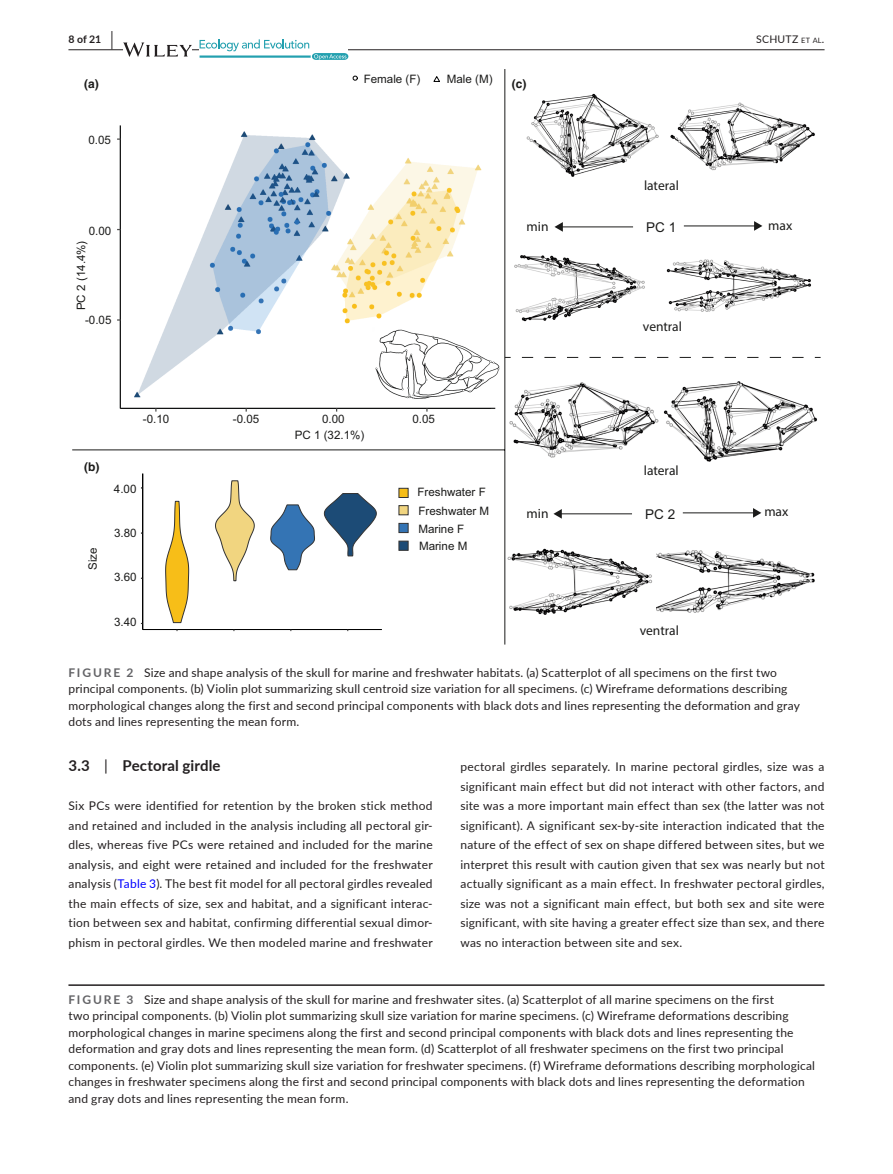
<style>
.page{position:relative;width:893px;height:1174px;background:#fff}
.page>*{position:absolute;margin:0;border:0;box-sizing:border-box;transform-origin:0 0}
.t1{font:700 15px "Lato";letter-spacing:.005em;color:#231f20}
.t2{font:13.5px "Myriad Pro";letter-spacing:-.005em;color:#1b1b1a}
.t3{font:13.5px "Arial";color:#1b1b1a}
.t4{font:12px/19.5px "Lato";letter-spacing:.015em;color:#231f20;text-align:justify}
.t5{font:700 12px "Helvetica";color:#1b1b1a}
.t6{font:11.55px/19.4px "Arial";color:#1b1b1a}
.t7{font:10.5px "Lato";letter-spacing:.02em;color:#231f20}
.t8{font:700 10.5px "Lato";color:#231f20}
.s1{font-size:19.5px}
.s2{font-size:7.35px}
.s3{font-weight:700;color:#636366}
.s4{font-weight:400}
.s5{color:#00f}
</style>
<div class="page">
<hr style="left:68px;top:49px;width:756px;height:1px;background:#231f20">
<svg style="left:123px;top:42px;width:69px;height:15px"></svg>
<svg style="left:200px;top:39px;width:148px;height:21px"></svg>
<img style="left:117px;top:88px;width:703px;height:531px">
<hr style="left:142px;top:473px;width:1px;height:156px;background:#000">
<hr style="left:143px;top:629px;width:239px;height:1px;background:#000">
<hr style="left:72px;top:449px;width:433px;height:1px;background:#1b1b1a">
<hr style="left:504px;top:69px;width:1px;height:575px;background:#1b1b1a">
<svg style="left:522px;top:357px;width:287px;height:1px"></svg>
<hr style="left:561px;top:226px;width:72px;height:1px;background:#1b1b1a">
<svg style="left:554px;top:222px;width:9px;height:10px"></svg>
<hr style="left:684px;top:225px;width:71px;height:1px;background:#1b1b1a">
<svg style="left:754px;top:221px;width:8px;height:10px"></svg>
<hr style="left:560px;top:513px;width:72px;height:1px;background:#1b1b1a">
<svg style="left:553px;top:509px;width:9px;height:9px"></svg>
<hr style="left:683px;top:512px;width:71px;height:1px;background:#1b1b1a">
<svg style="left:753px;top:508px;width:8px;height:9px"></svg>
<svg style="left:165px;top:501px;width:24px;height:130px"></svg>
<svg style="left:215px;top:480px;width:40px;height:101px"></svg>
<svg style="left:270px;top:502px;width:45px;height:69px"></svg>
<svg style="left:324px;top:492px;width:53px;height:64px"></svg>
<div style="left:399px;top:488px;width:9px;height:10px;background:#f7be18;border:1px solid #333"></div>
<svg style="left:398px;top:505px;width:11px;height:10px"></svg>
<div style="left:399px;top:505px;width:9px;height:10px;background:#f1d580;border:1px solid #333"></div>
<svg style="left:398px;top:523px;width:11px;height:10px"></svg>
<div style="left:399px;top:523px;width:9px;height:10px;background:#3474b4;border:1px solid #333"></div>
<svg style="left:398px;top:541px;width:11px;height:10px"></svg>
<div style="left:399px;top:541px;width:9px;height:9px;background:#1c4b76;border:1px solid #333"></div>
<svg style="left:352px;top:75px;width:88px;height:7px"></svg>
<hr style="left:68px;top:984px;width:756px;height:2px;background:#231f20">
<p class="t8" style="left:68px;top:31px;width:46px">8 of 21 <span class="s1">|</span></p>
<p class="t7" style="left:756px;top:31px;width:70px">SCHUTZ <span class="s2">et al</span>.</p>
<p class="t6" style="left:364px;top:69px;width:58px">Female (F)</p>
<p class="t6" style="left:447px;top:69px;width:47px">Male (M)</p>
<p class="t5" style="left:84px;top:76px;width:16px">(a)</p>
<p class="t5" style="left:512px;top:76px;width:16px">(c)</p>
<p class="t6" style="left:88px;top:131px;width:24px">0.05</p>
<p class="t6" style="left:89px;top:221px;width:24px">0.00</p>
<p class="t6" style="left:72px;top:310px;width:71px;rotate:-90deg">PC 2 (14.4%)</p>
<p class="t6" style="left:85px;top:310px;width:28px">-0.05</p>
<p class="t5" style="left:84px;top:459px;width:17px">(b)</p>
<p class="t6" style="left:143px;top:409px;width:28px">-0.10</p>
<p class="t6" style="left:322px;top:409px;width:24px">0.00</p>
<p class="t6" style="left:413px;top:409px;width:24px">0.05</p>
<p class="t6" style="left:233px;top:409px;width:28px">-0.05</p>
<p class="t6" style="left:295px;top:425px;width:71px">PC 1 (32.1%)</p>
<p class="t6" style="left:83px;top:570px;width:24px;rotate:-90deg">Size</p>
<p class="t6" style="left:114px;top:480px;width:24px">4.00</p>
<p class="t6" style="left:114px;top:523px;width:24px">3.80</p>
<p class="t6" style="left:114px;top:567px;width:24px">3.60</p>
<p class="t6" style="left:114px;top:612px;width:24px">3.40</p>
<p class="t6" style="left:417px;top:482px;width:73px">Freshwater F<br>Freshwater M</p>
<p class="t6" style="left:418px;top:520px;width:50px;line-height:17.7px">Marine F<br>Marine M</p>
<p class="t2" style="left:644px;top:177px;width:36px">lateral</p>
<p class="t2" style="left:527px;top:218px;width:23px">min</p>
<p class="t2" style="left:768px;top:217px;width:26px">max</p>
<p class="t3" style="left:646px;top:218px;width:32px">PC 1</p>
<p class="t2" style="left:643px;top:318px;width:41px">ventral</p>
<p class="t2" style="left:644px;top:462px;width:36px">lateral</p>
<p class="t3" style="left:645px;top:505px;width:32px">PC 2</p>
<p class="t2" style="left:527px;top:505px;width:23px">min</p>
<p class="t2" style="left:764px;top:503px;width:26px">max</p>
<p class="t2" style="left:640px;top:622px;width:41px">ventral</p>
<p class="t4" style="left:68px;top:663px;width:733px;line-height:16.5px;text-align:left"><span class="s3">FIGURE 2</span> Size and shape analysis of the skull for marine and freshwater habitats. (a) Scatterplot of all specimens on the first two principal components. (b) Violin plot summarizing skull centroid size variation for all specimens. (c) Wireframe deformations describing morphological changes along the first and second principal components with black dots and lines representing the deformation and gray dots and lines representing the mean form.</p>
<p class="t1" style="left:68px;top:755px;width:154px">3.3 <span class="s4">|</span> Pectoral girdle</p>
<p class="t4" style="left:68px;top:795px;width:366px">Six PCs were identified for retention by the broken stick method and retained and included in the analysis including all pectoral gir&shy;dles, whereas five PCs were retained and included for the marine analysis, and eight were retained and included for the freshwater analysis (<span class="s5">Table 3</span>). The best fit model for all pectoral girdles revealed the main effects of size, sex and habitat, and a significant interac&shy;tion between sex and habitat, confirming differential sexual dimor&shy;phism in pectoral girdles. We then modeled marine and freshwater</p>
<p class="t4" style="left:460px;top:756px;width:366px">pectoral girdles separately. In marine pectoral girdles, size was a significant main effect but did not interact with other factors, and site was a more important main effect than sex (the latter was not significant). A significant sex-by-site interaction indicated that the nature of the effect of sex on shape differed between sites, but we interpret this result with caution given that sex was nearly but not actually significant as a main effect. In freshwater pectoral girdles, size was not a significant main effect, but both sex and site were significant, with site having a greater effect size than sex, and there was no interaction between site and sex.</p>
<p class="t4" style="left:68px;top:990px;width:748px;line-height:16.5px;text-align:left"><span class="s3">FIGURE 3</span> Size and shape analysis of the skull for marine and freshwater sites. (a) Scatterplot of all marine specimens on the first<br>two principal components. (b) Violin plot summarizing skull size variation for marine specimens. (c) Wireframe deformations describing morphological changes in marine specimens along the first and second principal components with black dots and lines representing the deformation and gray dots and lines representing the mean form. (d) Scatterplot of all freshwater specimens on the first two principal components. (e) Violin plot summarizing skull size variation for freshwater specimens. (f) Wireframe deformations describing morphological changes in freshwater specimens along the first and second principal components with black dots and lines representing the deformation and gray dots and lines representing the mean form.</p>
</div>
